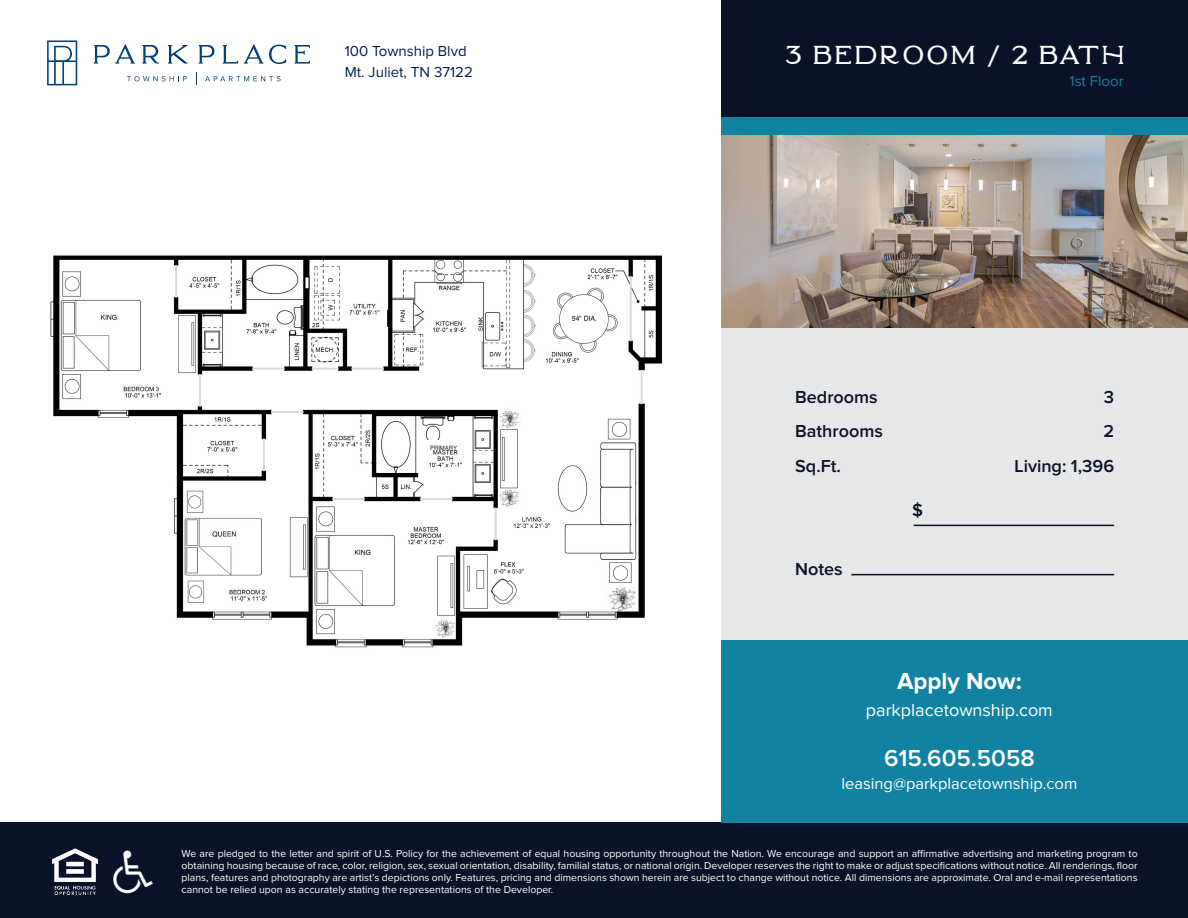
<style>
.page{position:relative;width:1188px;height:918px;background:#fff}
.page>*{position:absolute;margin:0;border:0;box-sizing:border-box;transform-origin:0 0}
.t1{font:700 36px "Karin";color:#fff}
.t2{font:600 24px "Proxima Nova";color:#fff}
.t3{font:700 24px "Proxima Nova";color:#fff}
.t4{font:600 18px "Proxima Nova";color:#0a1229}
.t5{font:18px "Proxima Nova";color:#fff}
.t6{font:16.5px "Proxima Nova";color:#fff}
.t7{font:15px "Proxima Nova";color:#001f54}
.t8{font:15px "Proxima Nova";color:#1282a3}
.t9{font:10.5px/12px "Proxima Nova";color:#fff;text-align:justify}
.t10{font:6px "Helvetica";color:#231f20}
</style>
<div class="page">
<div style="left:0;top:823px;width:1188px;height:95px;background:#0a1229"></div>
<img style="left:52px;top:848px;width:45px;height:47px">
<svg style="left:94px;top:44px;width:41px;height:20px"></svg>
<svg style="left:142px;top:45px;width:17px;height:19px"></svg>
<svg style="left:168px;top:45px;width:20px;height:19px"></svg>
<svg style="left:199px;top:45px;width:16px;height:19px"></svg>
<svg style="left:223px;top:45px;width:15px;height:19px"></svg>
<svg style="left:244px;top:44px;width:42px;height:20px"></svg>
<svg style="left:294px;top:45px;width:16px;height:19px"></svg>
<svg style="left:127px;top:76px;width:60px;height:5px"></svg>
<svg style="left:196px;top:72px;width:1px;height:13px"></svg>
<svg style="left:205px;top:76px;width:76px;height:5px"></svg>
<svg style="left:47px;top:40px;width:30px;height:45px"></svg>
<div style="left:721px;top:0;width:467px;height:118px;background:#0a1229"></div>
<div style="left:721px;top:118px;width:467px;height:17px;background:#1282a3"></div>
<div style="left:721px;top:135px;width:467px;height:688px;background:#e6e7e9"></div>
<img style="left:721px;top:135px;width:467px;height:192px">
<div style="left:721px;top:640px;width:467px;height:183px;background:#1282a3"></div>
<hr style="left:851px;top:574px;width:263px;height:1px;background:#0a1229">
<hr style="left:914px;top:525px;width:200px;height:1px;background:#0a1229">
<img style="left:50px;top:255px;width:613px;height:393px">
<div style="left:426px;top:440px;width:35px;height:10px;background:#fff"></div>
<div style="left:56px;top:624px;width:113px;height:89px;background:#fff"></div>
<p class="t7" style="left:345px;top:44px;width:123px">100 Township Blvd</p>
<p class="t7" style="left:345px;top:65px;width:130px">Mt. Juliet, TN 37122</p>
<p class="t10" style="left:430px;top:443px;width:28px">PRIMARY</p>
<p class="t1" style="left:784px;top:39px;width:344px">3 bedroom / 2 bath</p>
<p class="t8" style="left:1070px;top:75px;width:56px">1st Floor</p>
<p class="t4" style="left:795px;top:389px;width:84px">Bedrooms</p>
<p class="t4" style="left:795px;top:423px;width:89px">Bathrooms</p>
<p class="t4" style="left:795px;top:458px;width:47px">Sq.Ft.</p>
<p class="t4" style="left:795px;top:561px;width:49px">Notes</p>
<p class="t4" style="left:912px;top:502px;width:12px">$</p>
<p class="t4" style="left:1104px;top:389px;width:12px">3</p>
<p class="t4" style="left:1104px;top:423px;width:12px">2</p>
<p class="t4" style="left:1015px;top:458px;width:101px">Living: 1,396</p>
<p class="t3" style="left:897px;top:670px;width:126px">Apply Now:</p>
<p class="t5" style="left:866px;top:702px;width:188px">parkplacetownship.com</p>
<p class="t2" style="left:884px;top:747px;width:152px">615.605.5058</p>
<p class="t6" style="left:841px;top:776px;width:237px">leasing@parkplacetownship.com</p>
<p class="t9" style="left:182px;top:848px;width:958px">We are pledged to the letter and spirit of U.S. Policy for the achievement of equal housing opportunity throughout the Nation. We encourage and support an affirmative advertising and marketing program to obtaining housing because of race, color, religion, sex, sexual orientation, disability, familial status, or national origin. Developer reserves the right to make or adjust specifications without notice. All renderings, floor plans, features and photography are artist’s depictions only. Features, pricing and dimensions shown herein are subject to change without notice. All dimensions are approximate. Oral and e-mail representations cannot be relied upon as accurately stating the representations of the Developer.</p>
</div>
